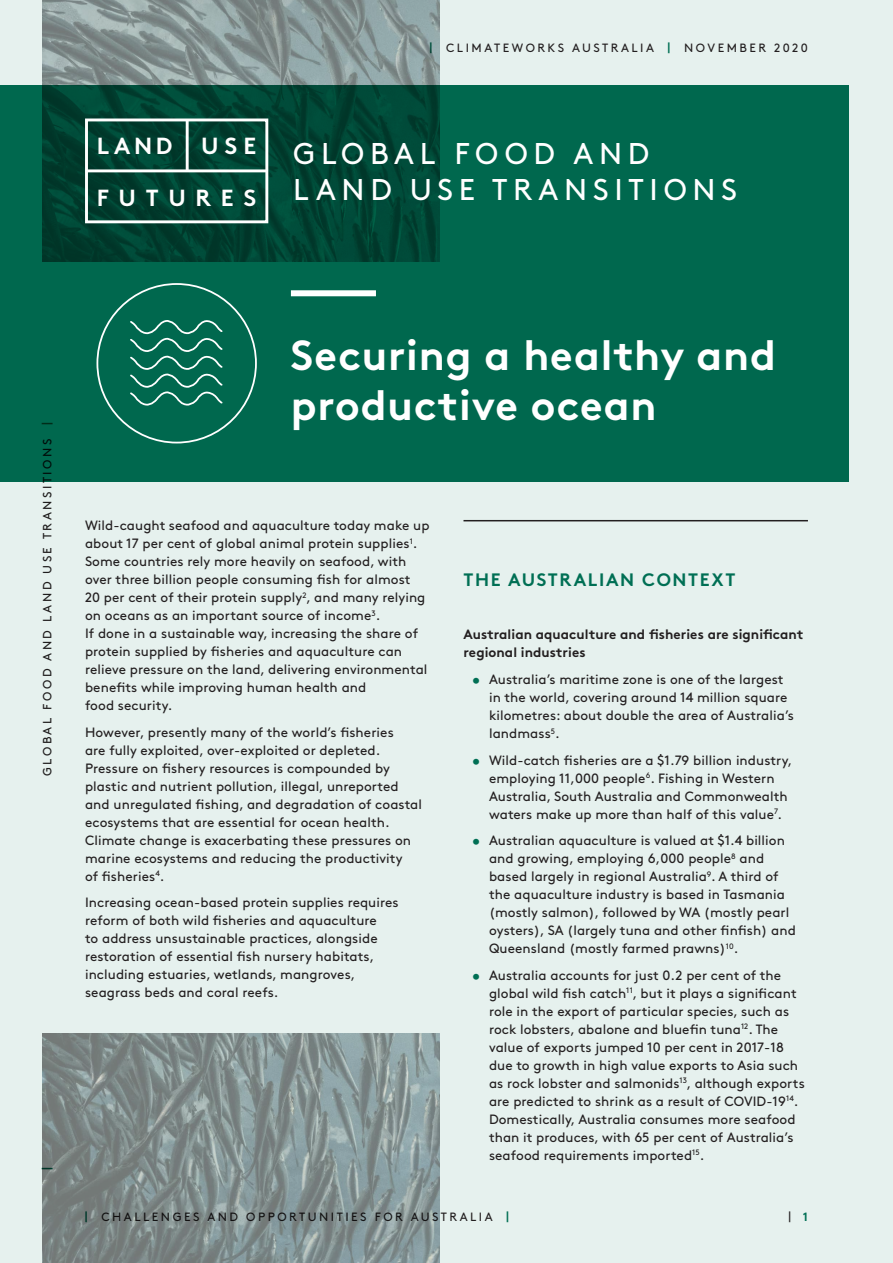
<style>
.page{position:relative;width:893px;height:1263px;background:#e6f1ee}
.page>*{position:absolute;margin:0;border:0;box-sizing:border-box;transform-origin:0 0}
.t1{font:700 42px/50.4px "Brown Std";letter-spacing:.02em;color:#fff}
.t2{font:30px/36px "Brown Std";letter-spacing:.19em;color:#fff}
.t3{font:700 23.25px "Brown Std";letter-spacing:.415em;color:#fff}
.t4{font:700 18px "Brown Pro";letter-spacing:.09em;color:#006f54}
.t5{font:13.5px/18px "Brown Pro";letter-spacing:.005em;color:#231f20}
.t6{font:700 13.5px/18px "Brown Pro";letter-spacing:.005em;color:#231f20}
.t7{font:12px "Brown Std";letter-spacing:.21em;color:#231f20}
.t8{font:700 12px "Brown Std";color:#006f54}
.s1{font-weight:700;color:#006f54}
</style>
<div class="page">
<img style="left:43px;top:1033px;width:397px;height:230px">
<div style="left:0;top:85px;width:848px;height:396px;background:#00684e"></div>
<img style="left:43px;top:0;width:397px;height:261px">
<div style="left:85px;top:119px;width:183px;height:104px;border:3px solid #fff"></div>
<hr style="left:86px;top:169px;width:181px;height:3px;background:#fff">
<hr style="left:186px;top:120px;width:3px;height:51px;background:#fff">
<div style="left:291px;top:290px;width:85px;height:6px;background:#fff"></div>
<svg style="left:130px;top:320px;width:93px;height:86px"></svg>
<hr style="left:463px;top:520px;width:345px;height:1px;background:#231f20">
<h3 class="t3" style="left:97px;top:135px;width:161px">LAND USE</h3>
<h3 class="t3" style="left:97px;top:187px;width:161px">FUTURES</h3>
<p class="t7" style="left:430px;top:42px;width:380px"><span class="s1">|</span> CLIMATEWORKS AUSTRALIA <span class="s1">|</span> NOVEMBER 2020</p>
<h2 class="t2" style="left:293px;top:138px;width:445px">GLOBAL FOOD AND<br>LAND USE TRANSITIONS</h2>
<p class="t7" style="left:42px;top:776px;width:355px;rotate:-90deg">GLOBAL FOOD AND LAND USE TRANSITIONS <span class="s1">|</span></p>
<p class="t8" style="left:42px;top:1170px;width:4px;rotate:-90deg">|</p>
<h1 class="t1" style="left:291px;top:333px;width:487px">Securing a healthy and productive ocean</h1>
<p class="t5" style="left:85px;top:517px;width:346px">Wild-caught seafood and aquaculture today make up about 17 per cent of global animal protein supplies<sup>1</sup>.<br>Some countries rely more heavily on seafood, with over three billion people consuming fish for almost<br>20 per cent of their protein supply<sup>2</sup>, and many relying on oceans as an important source of income<sup>3</sup>.<br>If done in a sustainable way, increasing the share of protein supplied by fisheries and aquaculture can relieve pressure on the land, delivering environmental benefits while improving human health and<br>food security.</p>
<p class="t5" style="left:85px;top:724px;width:338px">However, presently many of the world’s fisheries<br>are fully exploited, over-exploited or depleted.<br>Pressure on fishery resources is compounded by plastic and nutrient pollution, illegal, unreported and unregulated fishing, and degradation of coastal ecosystems that are essential for ocean health.<br>Climate change is exacerbating these pressures on marine ecosystems and reducing the productivity<br>of fisheries<sup>4</sup>.</p>
<p class="t5" style="left:85px;top:894px;width:315px">Increasing ocean-based protein supplies requires reform of both wild fisheries and aquaculture<br>to address unsustainable practices, alongside restoration of essential fish nursery habitats, including estuaries, wetlands, mangroves, seagrass beds and coral reefs.</p>
<h3 class="t4" style="left:464px;top:573px;width:273px">THE AUSTRALIAN CONTEXT</h3>
<p class="t6" style="left:463px;top:627px;width:341px">Australian aquaculture and fisheries are significant regional industries</p>
<p class="t5" style="left:489px;top:671px;width:306px;text-indent:-17px"><span class="s1">•</span> Australia’s maritime zone is one of the largest in the world, covering around 14 million square kilometres: about double the area of Australia’s landmass<sup>5</sup>.</p>
<p class="t5" style="left:489px;top:752px;width:305px;text-indent:-17px"><span class="s1">•</span> Wild-catch fisheries are a $1.79 billion industry, employing 11,000 people<sup>6</sup>. Fishing in Western Australia, South Australia and Commonwealth waters make up more than half of this value<sup>7</sup>.</p>
<p class="t5" style="left:489px;top:832px;width:308px;text-indent:-17px"><span class="s1">•</span> Australian aquaculture is valued at $1.4 billion and growing, employing 6,000 people<sup>8</sup> and based largely in regional Australia<sup>9</sup>. A third of the aquaculture industry is based in Tasmania (mostly salmon), followed by WA (mostly pearl oysters), SA (largely tuna and other finfish) and Queensland (mostly farmed prawns)<sup>10</sup>.</p>
<p class="t5" style="left:489px;top:967px;width:317px;text-indent:-17px"><span class="s1">•</span> Australia accounts for just 0.2 per cent of the global wild fish catch<sup>11</sup>, but it plays a significant role in the export of particular species, such as rock lobsters, abalone and bluefin tuna<sup>12</sup>. The value of exports jumped 10 per cent in 2017-18 due to growth in high value exports to Asia such as rock lobster and salmonids<sup>13</sup>, although exports are predicted to shrink as a result of COVID-19<sup>14</sup>.<br>Domestically, Australia consumes more seafood than it produces, with 65 per cent of Australia’s seafood requirements imported<sup>15</sup>.</p>
<p class="t7" style="left:85px;top:1211px;width:426px"><span class="s1">|</span> CHALLENGES AND OPPORTUNITIES FOR AUSTRALIA <span class="s1">|</span></p>
<p class="t7" style="left:788px;top:1211px;width:21px">| <span class="s1">1</span></p>
</div>
